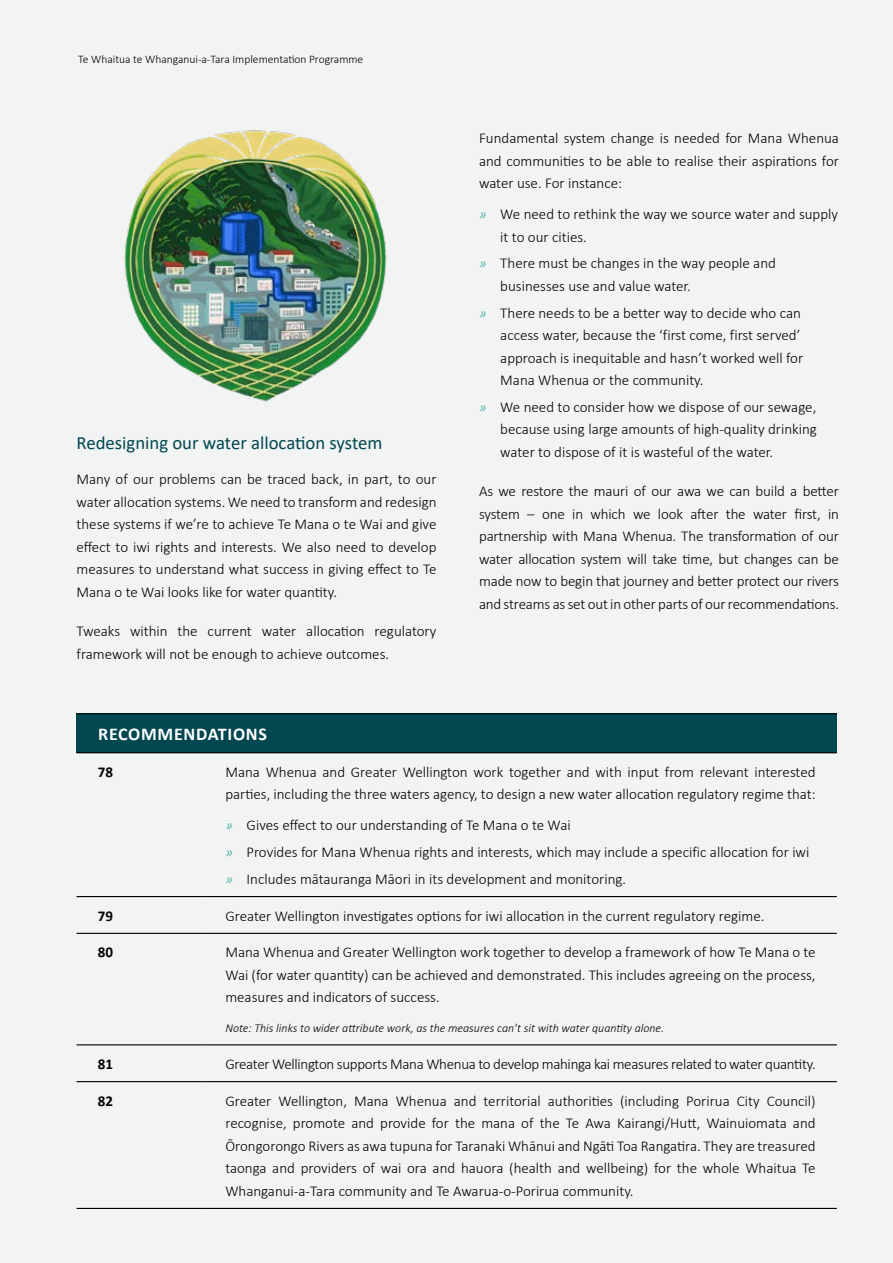
<style>
.page{position:relative;width:893px;height:1263px;background:#f2f3f3}
.page>*{position:absolute;margin:0;border:0;box-sizing:border-box;transform-origin:0 0}
.Sub_heading_2{font:18.75px "Calibri";color:#004750}
.Table_header{font:700 18px "Calibri";letter-spacing:.04em;color:#fff}
.Body_copy{font:300 15px/22.5px "Calibri";letter-spacing:-.01em;color:#000;text-align:justify}
.Body_Bullets{font:300 15px/22.5px "Calibri";color:#000}
.Body_copy_before_a_b{font:300 15px/22.5px "Calibri";color:#000}
.Last_bullet{font:300 15px/22.5px "Calibri";color:#000;text-align:justify}
.Table_left_align_bol{font:700 15px "Calibri";color:#000}
.Notes{font:italic 300 12px "Calibri";color:#000}
.t1{font:300 11.55px "Calibri";color:#000}
.s1{font-style:italic;color:#35a798}
</style>
<div class="page">
<div style="left:77px;top:714px;width:760px;height:39px;background:#004750"></div>
<hr style="left:77px;top:896px;width:127px;height:1px;background:#000">
<hr style="left:204px;top:896px;width:633px;height:1px;background:#000">
<hr style="left:77px;top:933px;width:127px;height:1px;background:#000">
<hr style="left:204px;top:933px;width:633px;height:1px;background:#000">
<hr style="left:77px;top:1044px;width:127px;height:1px;background:#000">
<hr style="left:204px;top:1044px;width:633px;height:1px;background:#000">
<hr style="left:77px;top:1081px;width:127px;height:1px;background:#000">
<hr style="left:204px;top:1081px;width:633px;height:1px;background:#000">
<hr style="left:204px;top:1208px;width:633px;height:1px;background:#000">
<hr style="left:77px;top:1208px;width:127px;height:1px;background:#000">
<hr style="left:77px;top:713px;width:127px;height:1px;background:#000">
<hr style="left:204px;top:713px;width:633px;height:1px;background:#000">
<hr style="left:77px;top:752px;width:127px;height:1px;background:#000">
<hr style="left:204px;top:752px;width:633px;height:1px;background:#000">
<img style="left:124px;top:130px;width:263px;height:272px">
<p class="t1" style="left:78px;top:52px;width:287px">Te Whaitua te Whanganui-a-Tara Implementation Programme</p>
<p class="Sub_heading_2" style="left:77px;top:430px;width:307px">Redesigning our water allocation system</p>
<p class="Body_copy" style="left:77px;top:468px;width:361px">Many of our problems can be traced back, in part, to our water allocation systems. We need to transform and redesign these systems if we’re to achieve Te Mana o te Wai and give effect to iwi rights and interests. We also need to develop measures to understand what success in giving effect to Te Mana o te Wai looks like for water quantity.</p>
<p class="Body_copy_before_a_b" style="left:77px;top:620px;width:361px">Tweaks within the current water allocation regulatory framework will not be enough to achieve outcomes.</p>
<p class="Body_copy_before_a_b" style="left:479px;top:127px;width:361px;text-align:justify">Fundamental system change is needed for Mana Whenua and communities to be able to realise their aspirations for water use. For instance:</p>
<p class="Body_Bullets" style="left:500px;top:203px;width:339px;text-indent:-21px"><span class="s1">»</span> We need to rethink the way we source water and supply it to our cities.</p>
<p class="Body_Bullets" style="left:500px;top:252px;width:277px;text-indent:-21px"><span class="s1">»</span> There must be changes in the way people and businesses use and value water.</p>
<p class="Body_Bullets" style="left:500px;top:301px;width:304px;text-indent:-21px"><span class="s1">»</span> There needs to be a better way to decide who can access water, because the ‘first come, first served’ approach is inequitable and hasn’t worked well for Mana Whenua or the community.</p>
<p class="Last_bullet" style="left:500px;top:395px;width:318px;text-indent:-21px"><span class="s1">»</span> We need to consider how we dispose of our sewage, because using large amounts of high-quality drinking water to dispose of it is wasteful of the water.</p>
<p class="Body_copy" style="left:479px;top:480px;width:362px">As we restore the mauri of our awa we can build a better system – one in which we look after the water first, in partnership with Mana Whenua. The transformation of our water allocation system will take time, but changes can be made now to begin that journey and better protect our rivers and streams as set out in other parts of our recommendations.</p>
<p class="Table_header" style="left:98px;top:721px;width:170px">RECOMMENDATIONS</p>
<p class="Table_left_align_bol" style="left:98px;top:761px;width:17px">78</p>
<p class="Body_copy_before_a_b" style="left:225px;top:760px;width:592px">Mana Whenua and Greater Wellington work together and with input from relevant interested parties, including the three waters agency, to design a new water allocation regulatory regime that:</p>
<p class="Body_Bullets" style="left:225px;top:814px;width:347px"><span class="s1">»</span> Gives effect to our understanding of Te Mana o te Wai</p>
<p class="Body_Bullets" style="left:225px;top:841px;width:586px"><span class="s1">»</span> Provides for Mana Whenua rights and interests, which may include a specific allocation for iwi</p>
<p class="Body_Bullets" style="left:225px;top:867px;width:402px"><span class="s1">»</span> Includes mātauranga Māori in its development and monitoring.</p>
<p class="Table_left_align_bol" style="left:98px;top:905px;width:17px">79</p>
<p class="Body_copy" style="left:225px;top:904px;width:541px">Greater Wellington investigates options for iwi allocation in the current regulatory regime.</p>
<p class="Table_left_align_bol" style="left:98px;top:942px;width:17px">80</p>
<p class="Body_copy" style="left:225px;top:941px;width:592px">Mana Whenua and Greater Wellington work together to develop a framework of how Te Mana o te Wai (for water quantity) can be achieved and demonstrated. This includes agreeing on the process, measures and indicators of success.</p>
<p class="Notes" style="left:225px;top:1021px;width:440px">Note: This links to wider attribute work, as the measures can’t sit with water quantity alone.</p>
<p class="Table_left_align_bol" style="left:98px;top:1053px;width:17px">81</p>
<p class="Body_copy" style="left:225px;top:1052px;width:592px">Greater Wellington supports Mana Whenua to develop mahinga kai measures related to water quantity.</p>
<p class="Table_left_align_bol" style="left:98px;top:1090px;width:17px">82</p>
<p class="Body_copy" style="left:225px;top:1089px;width:592px">Greater Wellington, Mana Whenua and territorial authorities (including Porirua City Council) recognise, promote and provide for the mana of the Te Awa Kairangi/Hutt, Wainuiomata and Ōrongorongo Rivers as awa tupuna for Taranaki Whānui and Ngāti Toa Rangatira. They are treasured taonga and providers of wai ora and hauora (health and wellbeing) for the whole Whaitua Te Whanganui-a-Tara community and Te Awarua-o-Porirua community.</p>
</div>
